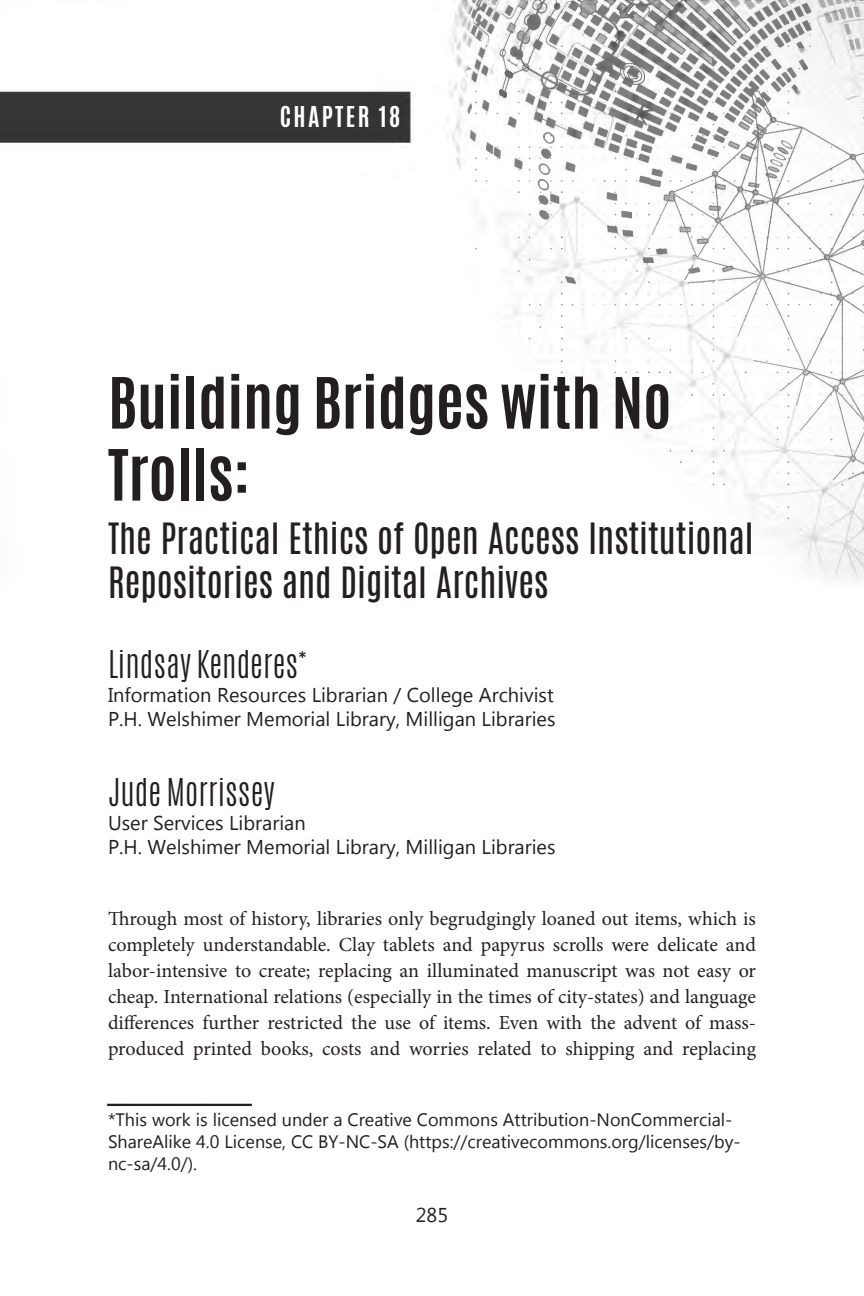
<style>
.page{position:relative;width:864px;height:1296px;background:#fff}
.page>*{position:absolute;margin:0;border:0;box-sizing:border-box;transform-origin:0 0}
.Chapter_Title{font:700 60px/72px "Antonio";color:#231f20}
.Chapter_Subtitle{font:36px/44px "Antonio";color:#231f20}
.author{font:300 32px "Antonio";color:#231f20}
.t1{font:700 24px "Antonio";letter-spacing:.1em;color:#fff}
.pfirst{font:20px/26px "Minion Pro";letter-spacing:-.005em;color:#231f20;text-align:justify}
.author_location{font:20px "Lao UI";color:#231f20}
.footnote{font:18px/22px "Lao UI";color:#231f20}
</style>
<div class="page">
<img style="left:0;top:0;width:864px;height:1106px">
<p class="t1" style="left:280px;top:98px;width:122px">CHAPTER 18</p>
<p class="Chapter_Title" style="left:108px;top:368px;width:565px">Building Bridges with No<br>Trolls:</p>
<p class="Chapter_Subtitle" style="left:108px;top:517px;width:647px">The Practical Ethics of Open Access Institutional<br>Repositories and Digital Archives</p>
<p class="author" style="left:108px;top:641px;width:200px">Lindsay Kenderes<sup>*</sup></p>
<p class="author_location" style="left:108px;top:681px;width:447px">Information Resources Librarian / College Archivist</p>
<p class="author_location" style="left:108px;top:705px;width:449px">P.H. Welshimer Memorial Library, Milligan Libraries</p>
<p class="author" style="left:108px;top:769px;width:168px">Jude Morrissey</p>
<p class="author_location" style="left:108px;top:809px;width:199px">User Services Librarian</p>
<p class="author_location" style="left:108px;top:833px;width:449px">P.H. Welshimer Memorial Library, Milligan Libraries</p>
<p class="pfirst" style="left:108px;top:905px;width:650px">Through most of history, libraries only begrudgingly loaned out items, which is completely understandable. Clay tablets and papyrus scrolls were delicate and labor-intensive to create; replacing an illuminated manuscript was not easy or cheap. International relations (especially in the times of city-states) and language differences further restricted the use of items. Even with the advent of mass&shy;produced printed books, costs and worries related to shipping and replacing</p>
<p class="footnote" style="left:108px;top:1108px;width:634px">*This work is licensed under a Creative Commons Attribution-NonCommercial-<br>ShareAlike 4.0 License, CC BY-NC-SA (https://creativecommons.org/licenses/by&shy;nc-sa/4.0/).</p>
<p class="author_location" style="left:416px;top:1201px;width:34px">285</p>
</div>
